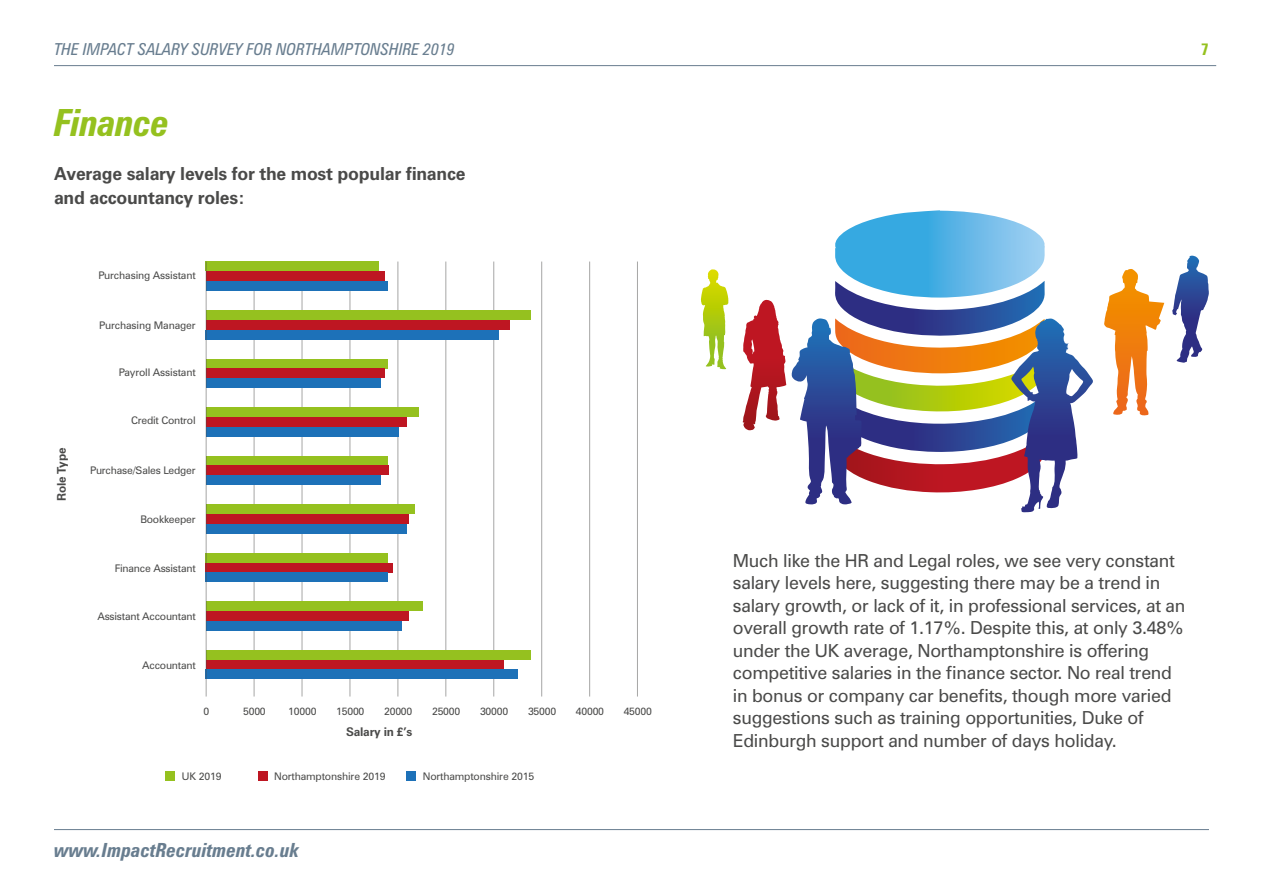
<style>
.page{position:relative;width:1263px;height:893px;background:#fff}
.page>*{position:absolute;margin:0;border:0;box-sizing:border-box;transform-origin:0 0}
.t1{font:italic 700 condensed 37.5px "Zurich BT";letter-spacing:-.015em;color:#95c11f}
.t2{font:italic 700 condensed 19.5px "Zurich BT";color:#687d8f}
.t3{font:18px/22.5px "Zurich BT";letter-spacing:-.015em;color:#4a4a49}
.t4{font:700 18px/24px "Zurich BT";letter-spacing:-.015em;color:#4a4a49}
.t5{font:italic condensed 16.5px "Zurich BT";color:#687d8f}
.t6{font:700 condensed 16.5px "Zurich BT";color:#95c11f}
.t7{font:700 12px "Zurich BT";letter-spacing:-.015em;color:#4a4a49}
.t8{font:10.5px "Zurich BT";letter-spacing:-.02em;color:#4a4a49}
</style>
<div class="page">
<hr style="left:54px;top:65px;width:1162px;height:1px;background:#687d8f">
<hr style="left:54px;top:829px;width:1155px;height:1px;background:#687d8f">
<div style="left:165px;top:771px;width:10px;height:10px;background:#95c11f"></div>
<div style="left:258px;top:771px;width:9px;height:10px;background:#be1622"></div>
<div style="left:406px;top:771px;width:10px;height:9px;background:#1d71b8"></div>
<hr style="left:493px;top:262px;width:1px;height:434px;background:#4a4a49">
<hr style="left:541px;top:262px;width:1px;height:434px;background:#4a4a49">
<hr style="left:589px;top:262px;width:1px;height:434px;background:#4a4a49">
<hr style="left:637px;top:262px;width:1px;height:434px;background:#4a4a49">
<hr style="left:445px;top:262px;width:1px;height:434px;background:#4a4a49">
<hr style="left:397px;top:262px;width:1px;height:434px;background:#4a4a49">
<hr style="left:350px;top:262px;width:1px;height:434px;background:#4a4a49">
<hr style="left:302px;top:262px;width:1px;height:434px;background:#4a4a49">
<hr style="left:254px;top:262px;width:1px;height:434px;background:#4a4a49">
<div style="left:206px;top:262px;width:173px;height:9px;background:#95c11f"></div>
<div style="left:206px;top:271px;width:178px;height:10px;background:#be1622"></div>
<div style="left:206px;top:281px;width:181px;height:10px;background:#1d71b8"></div>
<div style="left:206px;top:310px;width:324px;height:10px;background:#95c11f"></div>
<div style="left:206px;top:320px;width:303px;height:10px;background:#be1622"></div>
<div style="left:206px;top:330px;width:293px;height:9px;background:#1d71b8"></div>
<div style="left:206px;top:359px;width:181px;height:9px;background:#95c11f"></div>
<div style="left:206px;top:368px;width:178px;height:10px;background:#be1622"></div>
<div style="left:206px;top:378px;width:175px;height:10px;background:#1d71b8"></div>
<div style="left:206px;top:407px;width:212px;height:10px;background:#95c11f"></div>
<div style="left:206px;top:417px;width:200px;height:10px;background:#be1622"></div>
<div style="left:206px;top:427px;width:192px;height:9px;background:#1d71b8"></div>
<div style="left:206px;top:456px;width:181px;height:9px;background:#95c11f"></div>
<div style="left:206px;top:465px;width:183px;height:10px;background:#be1622"></div>
<div style="left:206px;top:475px;width:175px;height:10px;background:#1d71b8"></div>
<div style="left:206px;top:504px;width:209px;height:10px;background:#95c11f"></div>
<div style="left:206px;top:514px;width:203px;height:10px;background:#be1622"></div>
<div style="left:206px;top:524px;width:200px;height:10px;background:#1d71b8"></div>
<div style="left:206px;top:553px;width:182px;height:10px;background:#95c11f"></div>
<div style="left:206px;top:563px;width:187px;height:9px;background:#be1622"></div>
<div style="left:206px;top:572px;width:182px;height:10px;background:#1d71b8"></div>
<div style="left:206px;top:601px;width:217px;height:10px;background:#95c11f"></div>
<div style="left:206px;top:611px;width:203px;height:10px;background:#be1622"></div>
<div style="left:206px;top:621px;width:195px;height:10px;background:#1d71b8"></div>
<div style="left:206px;top:650px;width:324px;height:10px;background:#95c11f"></div>
<div style="left:206px;top:660px;width:297px;height:9px;background:#be1622"></div>
<div style="left:206px;top:669px;width:312px;height:10px;background:#1d71b8"></div>
<hr style="left:206px;top:262px;width:1px;height:434px;background:#4a4a49">
<svg style="left:701px;top:271px;width:19px;height:96px"></svg>
<svg style="left:743px;top:300px;width:35px;height:130px"></svg>
<svg style="left:1104px;top:270px;width:60px;height:146px"></svg>
<svg style="left:1172px;top:256px;width:31px;height:107px"></svg>
<svg style="left:791px;top:210px;width:286px;height:303px"></svg>
<p class="t5" style="left:54px;top:39px;width:402px">THE IMPACT SALARY SURVEY FOR NORTHAMPTONSHIRE 2019</p>
<p class="t6" style="left:1201px;top:39px;width:10px">7</p>
<h1 class="t1" style="left:54px;top:100px;width:117px">Finance</h1>
<p class="t4" style="left:54px;top:162px;width:413px">Average salary levels for the most popular finance and accountancy roles:</p>
<p class="t7" style="left:54px;top:501px;width:55px;rotate:-90deg">Role Type</p>
<p class="t8" style="left:98px;top:269px;width:99px">Purchasing Assistant</p>
<p class="t8" style="left:99px;top:319px;width:98px">Purchasing Manager</p>
<p class="t8" style="left:119px;top:366px;width:78px">Payroll Assistant</p>
<p class="t8" style="left:131px;top:414px;width:66px">Credit Control</p>
<p class="t8" style="left:90px;top:464px;width:107px">Purchase/Sales Ledger</p>
<p class="t8" style="left:140px;top:513px;width:57px">Bookkeeper</p>
<p class="t8" style="left:115px;top:561px;width:82px">Finance Assistant</p>
<p class="t8" style="left:97px;top:610px;width:100px">Assistant Accountant</p>
<p class="t8" style="left:142px;top:658px;width:55px">Accountant</p>
<p class="t8" style="left:204px;top:705px;width:7px">0</p>
<p class="t8" style="left:243px;top:705px;width:24px">5000</p>
<p class="t8" style="left:288px;top:705px;width:30px">10000</p>
<p class="t8" style="left:336px;top:705px;width:30px">15000</p>
<p class="t8" style="left:384px;top:705px;width:30px">20000</p>
<p class="t8" style="left:432px;top:705px;width:30px">25000</p>
<p class="t8" style="left:480px;top:705px;width:30px">30000</p>
<p class="t8" style="left:528px;top:705px;width:30px">35000</p>
<p class="t8" style="left:576px;top:705px;width:30px">40000</p>
<p class="t8" style="left:624px;top:705px;width:30px">45000</p>
<p class="t7" style="left:346px;top:724px;width:68px">Salary in £’s</p>
<p class="t8" style="left:182px;top:770px;width:41px">UK 2019</p>
<p class="t8" style="left:274px;top:770px;width:113px">Northamptonshire 2019</p>
<p class="t8" style="left:423px;top:770px;width:113px">Northamptonshire 2015</p>
<p class="t2" style="left:54px;top:838px;width:247px">www.ImpactRecruitment.co.uk</p>
<p class="t3" style="left:733px;top:549px;width:454px">Much like the HR and Legal roles, we see very constant salary levels here, suggesting there may be a trend in salary growth, or lack of it, in professional services, at an overall growth rate of 1.17%. Despite this, at only 3.48% under the UK average, Northamptonshire is offering competitive salaries in the finance sector. No real trend in bonus or company car benefits, though more varied suggestions such as training opportunities, Duke of Edinburgh support and number of days holiday.</p>
</div>
